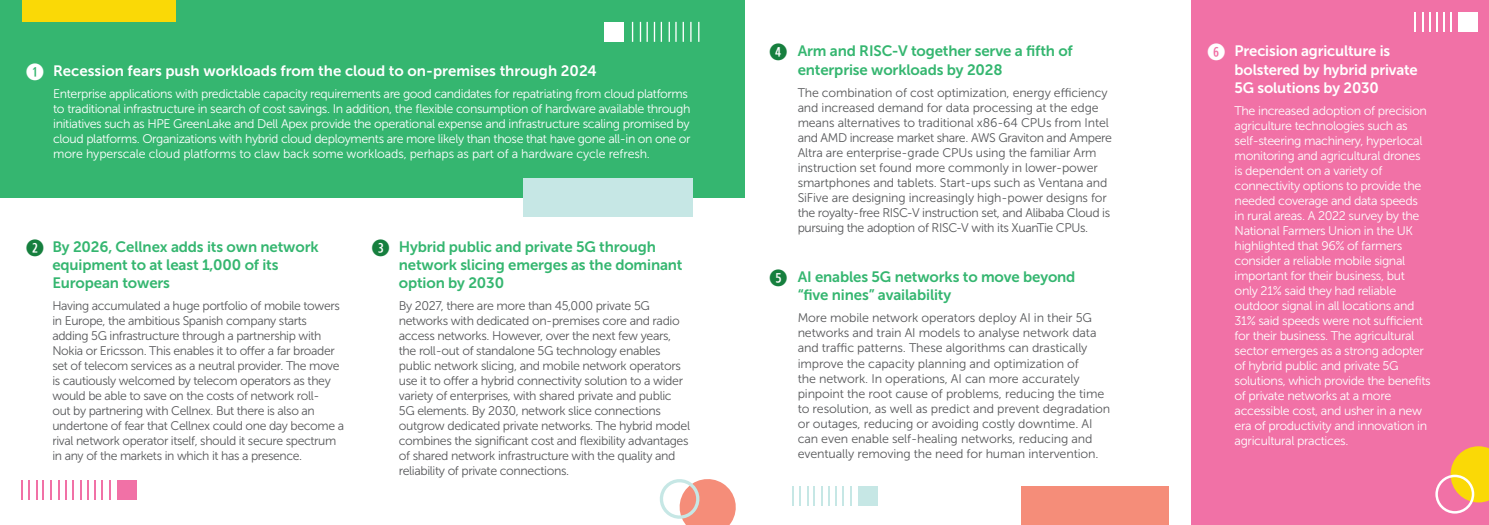
<style>
.page{position:relative;width:1489px;height:525px;background:#fff}
.page>*{position:absolute;margin:0;border:0;box-sizing:border-box;transform-origin:0 0}
.t1{font:700 22.5px "Combi Numerals";color:#167f3e}
.t2{font:700 22.5px "Combi Numerals";color:#fff}
.t3{font:15px/18px "Museo Sans 700";letter-spacing:-.01em;color:#35b670}
.t4{font:15px/18px "Museo Sans 700";letter-spacing:-.01em;color:#fff}
.t5{font:12.5px/15px "Museo Sans 300";letter-spacing:-.03em;color:#fff}
.t6{font:12.5px/15px "Museo Sans 300";letter-spacing:-.03em;color:#57585a}
.t7{font:12.5px/15px "Museo Sans 300";letter-spacing:-.01em;color:#57585a}
</style>
<div class="page">
<div style="left:0;top:0;width:744px;height:197px;background:#35b670"></div>
<div style="left:1191px;top:0;width:297px;height:524px;background:#f171a6"></div>
<svg style="left:1450px;top:446px;width:38px;height:56px"></svg>
<div style="left:1435px;top:474px;width:38px;height:39px;border:2px solid #fff;border-radius:50%"></div>
<svg style="left:792px;top:486px;width:1px;height:20px"></svg>
<svg style="left:813px;top:486px;width:1px;height:20px"></svg>
<svg style="left:821px;top:486px;width:1px;height:20px"></svg>
<hr style="left:806px;top:486px;width:2px;height:20px;background:#c6e7e5">
<svg style="left:799px;top:486px;width:1px;height:20px"></svg>
<svg style="left:842px;top:486px;width:1px;height:20px"></svg>
<svg style="left:850px;top:486px;width:1px;height:20px"></svg>
<hr style="left:835px;top:486px;width:2px;height:20px;background:#c6e7e5">
<svg style="left:828px;top:486px;width:1px;height:20px"></svg>
<div style="left:857px;top:486px;width:20px;height:20px;background:#c6e7e5"></div>
<hr style="left:1413px;top:12px;width:2px;height:20px;background:#fff">
<hr style="left:1421px;top:12px;width:2px;height:20px;background:#fff">
<svg style="left:1450px;top:12px;width:1px;height:20px"></svg>
<hr style="left:1435px;top:12px;width:2px;height:20px;background:#fff">
<div style="left:1458px;top:12px;width:20px;height:20px;background:#fff"></div>
<div style="left:1020px;top:486px;width:148px;height:38px;background:#f58d79"></div>
<div style="left:523px;top:178px;width:169px;height:38px;background:#c6e7e5"></div>
<svg style="left:698px;top:22px;width:1px;height:20px"></svg>
<svg style="left:690px;top:22px;width:1px;height:20px"></svg>
<hr style="left:668px;top:22px;width:2px;height:20px;background:#fff">
<hr style="left:660px;top:22px;width:2px;height:20px;background:#fff">
<svg style="left:675px;top:22px;width:1px;height:20px"></svg>
<hr style="left:682px;top:22px;width:2px;height:20px;background:#fff">
<hr style="left:639px;top:22px;width:2px;height:20px;background:#fff">
<svg style="left:632px;top:22px;width:1px;height:20px"></svg>
<hr style="left:646px;top:22px;width:2px;height:20px;background:#fff">
<hr style="left:653px;top:22px;width:2px;height:20px;background:#fff">
<div style="left:604px;top:22px;width:20px;height:20px;background:#fff"></div>
<div style="left:22px;top:0;width:154px;height:22px;background:#fad906"></div>
<svg style="left:659px;top:479px;width:77px;height:45px"></svg>
<svg style="left:22px;top:480px;width:1px;height:19px"></svg>
<svg style="left:43px;top:480px;width:1px;height:19px"></svg>
<svg style="left:51px;top:480px;width:1px;height:19px"></svg>
<svg style="left:36px;top:480px;width:1px;height:19px"></svg>
<svg style="left:29px;top:480px;width:1px;height:19px"></svg>
<hr style="left:72px;top:479px;width:2px;height:20px;background:#f171a6">
<svg style="left:80px;top:480px;width:1px;height:19px"></svg>
<hr style="left:65px;top:479px;width:2px;height:20px;background:#f171a6">
<hr style="left:58px;top:479px;width:2px;height:20px;background:#f171a6">
<svg style="left:101px;top:480px;width:1px;height:19px"></svg>
<svg style="left:109px;top:480px;width:1px;height:19px"></svg>
<hr style="left:94px;top:479px;width:2px;height:20px;background:#f171a6">
<svg style="left:87px;top:480px;width:1px;height:19px"></svg>
<div style="left:117px;top:479px;width:19px;height:20px;background:#f171a6"></div>
<p class="t2" style="left:26px;top:63px;width:20px">Q</p>
<p class="t4" style="left:53px;top:62px;width:545px">Recession fears push workloads from the cloud to on-premises through 2024</p>
<p class="t5" style="left:53px;top:86px;width:639px">Enterprise applications with predictable capacity requirements are good candidates for repatriating from cloud platforms to traditional infrastructure in search of cost savings. In addition, the flexible consumption of hardware available through initiatives such as HPE GreenLake and Dell Apex provide the operational expense and infrastructure scaling promised by cloud platforms. Organizations with hybrid cloud deployments are more likely than those that have gone all-in on one or more hyperscale cloud platforms to claw back some workloads, perhaps as part of a hardware cycle refresh.</p>
<p class="t1" style="left:26px;top:239px;width:20px">W</p>
<p class="t3" style="left:52px;top:237px;width:268px">By 2026, Cellnex adds its own network</p>
<p class="t1" style="left:371px;top:239px;width:20px">E</p>
<p class="t3" style="left:52px;top:255px;width:228px">equipment to at least 1,000 of its<br>European towers</p>
<p class="t6" style="left:52px;top:298px;width:293px">Having accumulated a huge portfolio of mobile towers in Europe, the ambitious Spanish company starts adding 5G infrastructure through a partnership with Nokia or Ericsson. This enables it to offer a far broader set of telecom services as a neutral provider. The move is cautiously welcomed by telecom operators as they would be able to save on the costs of network roll-<br>out by partnering with Cellnex. But there is also an undertone of fear that Cellnex could one day become a rival network operator itself, should it secure spectrum in any of the markets in which it has a presence.</p>
<p class="t3" style="left:399px;top:237px;width:285px">Hybrid public and private 5G through network slicing emerges as the dominant option by 2030</p>
<p class="t6" style="left:399px;top:298px;width:293px">By 2027, there are more than 45,000 private 5G networks with dedicated on-premises core and radio access networks. However, over the next few years, the roll-out of standalone 5G technology enables public network slicing, and mobile network operators use it to offer a hybrid connectivity solution to a wider variety of enterprises, with shared private and public 5G elements. By 2030, network slice connections outgrow dedicated private networks. The hybrid model combines the significant cost and flexibility advantages of shared network infrastructure with the quality and reliability of private connections.</p>
<p class="t1" style="left:769px;top:44px;width:20px">R</p>
<p class="t3" style="left:797px;top:42px;width:277px">Arm and RISC-V together serve a fifth of enterprise workloads by 2028</p>
<p class="t7" style="left:797px;top:85px;width:316px">The combination of cost optimization, energy efficiency and increased demand for data processing at the edge means alternatives to traditional x86-64 CPUs from Intel and AMD increase market share. AWS Graviton and Ampere Altra are enterprise-grade CPUs using the familiar Arm instruction set found more commonly in lower-power smartphones and tablets. Start-ups such as Ventana and SiFive are designing increasingly high-power designs for the royalty-free RISC-V instruction set, and Alibaba Cloud is pursuing the adoption of RISC-V with its XuanTie CPUs.</p>
<p class="t1" style="left:769px;top:269px;width:20px">T</p>
<p class="t3" style="left:797px;top:268px;width:279px">AI enables 5G networks to move beyond “five nines” availability</p>
<p class="t7" style="left:797px;top:310px;width:314px">More mobile network operators deploy AI in their 5G networks and train AI models to analyse network data and traffic patterns. These algorithms can drastically improve the capacity planning and optimization of<br>the network. In operations, AI can more accurately pinpoint the root cause of problems, reducing the time to resolution, as well as predict and prevent degradation or outages, reducing or avoiding costly downtime. AI can even enable self-healing networks, reducing and eventually removing the need for human intervention.</p>
<p class="t2" style="left:1206px;top:44px;width:20px">Y</p>
<p class="t4" style="left:1234px;top:42px;width:185px">Precision agriculture is bolstered by hybrid private<br>5G solutions by 2030</p>
<p class="t5" style="left:1234px;top:103px;width:198px">The increased adoption of precision agriculture technologies such as self-steering machinery, hyperlocal monitoring and agricultural drones is dependent on a variety of connectivity options to provide the needed coverage and data speeds in rural areas. A 2022 survey by the National Farmers Union in the UK highlighted that 96% of farmers consider a reliable mobile signal important for their business, but only 21% said they had reliable outdoor signal in all locations and 31% said speeds were not sufficient for their business. The agricultural sector emerges as a strong adopter of hybrid public and private 5G solutions, which provide the benefits of private networks at a more accessible cost, and usher in a new era of productivity and innovation in agricultural practices.</p>
</div>
